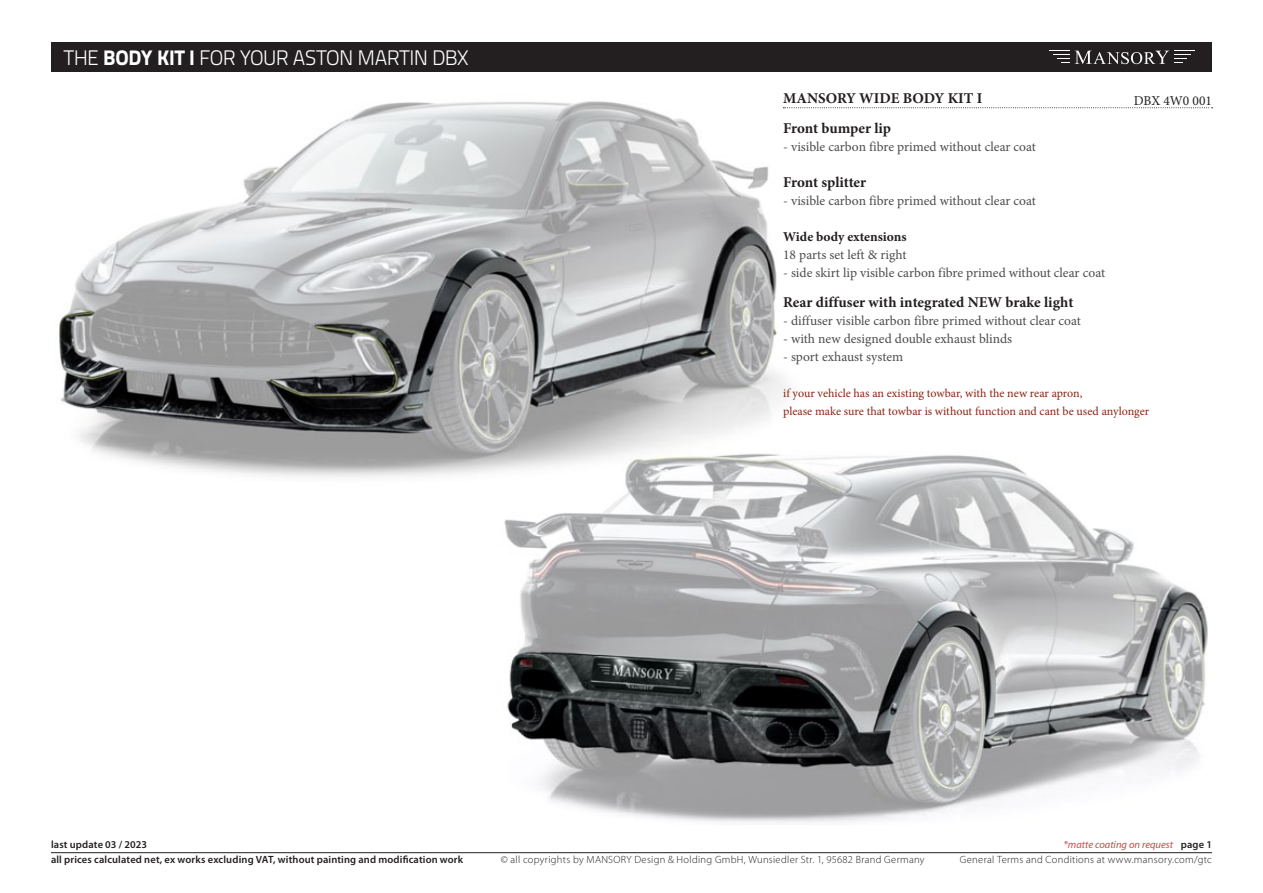
<style>
.page{position:relative;width:1263px;height:893px;background:#fff}
.page>*{position:absolute;margin:0;border:0;box-sizing:border-box;transform-origin:0 0}
.nadpis{font:300 21px "Titillium Text 22 L";letter-spacing:-.03em;color:#fff}
.name_of_product{font:700 15px "Minion Pro";color:#231f20}
.description{font:13.5px "Minion Pro";color:#4b4c4d}
.description-2{font:700 13.5px "Minion Pro";color:#231f20}
.NR{font:13.5px "Minion Pro";color:#231f20}
.description-3{font:12px "Minion Pro";letter-spacing:-.005em;color:#8a2512}
.t1{font:300 10.5px "Myriad Pro";letter-spacing:.03em;color:#231f20}
.t2{font:600 10.5px "Myriad Pro";letter-spacing:.015em;color:#231f20}
.t3{font:italic 10.5px "Myriad Pro";color:#c24a49}
.s1{font-weight:800}
.s2{font-weight:600;font-style:normal;color:#231f20}
</style>
<div class="page">
<div style="left:51px;top:43px;width:1161px;height:29px;background:#231f20"></div>
<svg style="left:1053px;top:54px;width:16px;height:9px"></svg>
<svg style="left:1075px;top:51px;width:116px;height:13px"></svg>
<hr style="left:51px;top:852px;width:1161px;height:1px;background:#231f20">
<img style="left:59px;top:101px;width:773px;height:376px">
<img style="left:405px;top:392px;width:803px;height:431px">
<svg style="left:783px;top:107px;width:429px;height:1px"></svg>
<p class="nadpis" style="left:64px;top:43px;width:407px">THE <span class="s1">BODY KIT I</span> FOR YOUR ASTON MARTIN DBX</p>
<p class="name_of_product" style="left:783px;top:88px;width:201px">MANSORY WIDE BODY KIT I</p>
<p class="name_of_product" style="left:783px;top:118px;width:109px">Front bumper lip</p>
<p class="description" style="left:783px;top:138px;width:254px">- visible carbon fibre primed without clear coat</p>
<p class="name_of_product" style="left:783px;top:172px;width:85px">Front splitter</p>
<p class="description" style="left:783px;top:192px;width:254px">- visible carbon fibre primed without clear coat</p>
<p class="description-2" style="left:783px;top:228px;width:125px">Wide body extensions</p>
<p class="description" style="left:783px;top:246px;width:125px">18 parts set left &amp; right</p>
<p class="description" style="left:783px;top:264px;width:323px">- side skirt lip visible carbon fibre primed without clear coat</p>
<p class="name_of_product" style="left:783px;top:292px;width:292px">Rear diffuser with integrated NEW brake light</p>
<p class="description" style="left:783px;top:312px;width:299px">- diffuser visible carbon fibre primed without clear coat</p>
<p class="description" style="left:783px;top:330px;width:231px">- with new designed double exhaust blinds</p>
<p class="description" style="left:783px;top:348px;width:122px">- sport exhaust system</p>
<p class="description-3" style="left:783px;top:386px;width:301px">if your vehicle has an existing towbar, with the new rear apron,</p>
<p class="description-3" style="left:783px;top:404px;width:368px">please make sure that towbar is without function and cant be used anylonger</p>
<p class="NR" style="left:1134px;top:91px;width:80px">DBX 4W0 001</p>
<p class="t2" style="left:51px;top:838px;width:98px">last update 03 / 2023</p>
<p class="t3" style="left:1063px;top:838px;width:150px">*matte coating on request <span class="s2">page 1</span></p>
<p class="t2" style="left:51px;top:853px;width:414px">all prices calculated net, ex works excluding VAT, without painting and modification work</p>
<p class="t1" style="left:501px;top:853px;width:425px">© all copyrights by MANSORY Design &amp; Holding GmbH, Wunsiedler Str. 1, 95682 Brand Germany</p>
<p class="t1" style="left:960px;top:853px;width:253px">General Terms and Conditions at www.mansory.com/gtc</p>
</div>
